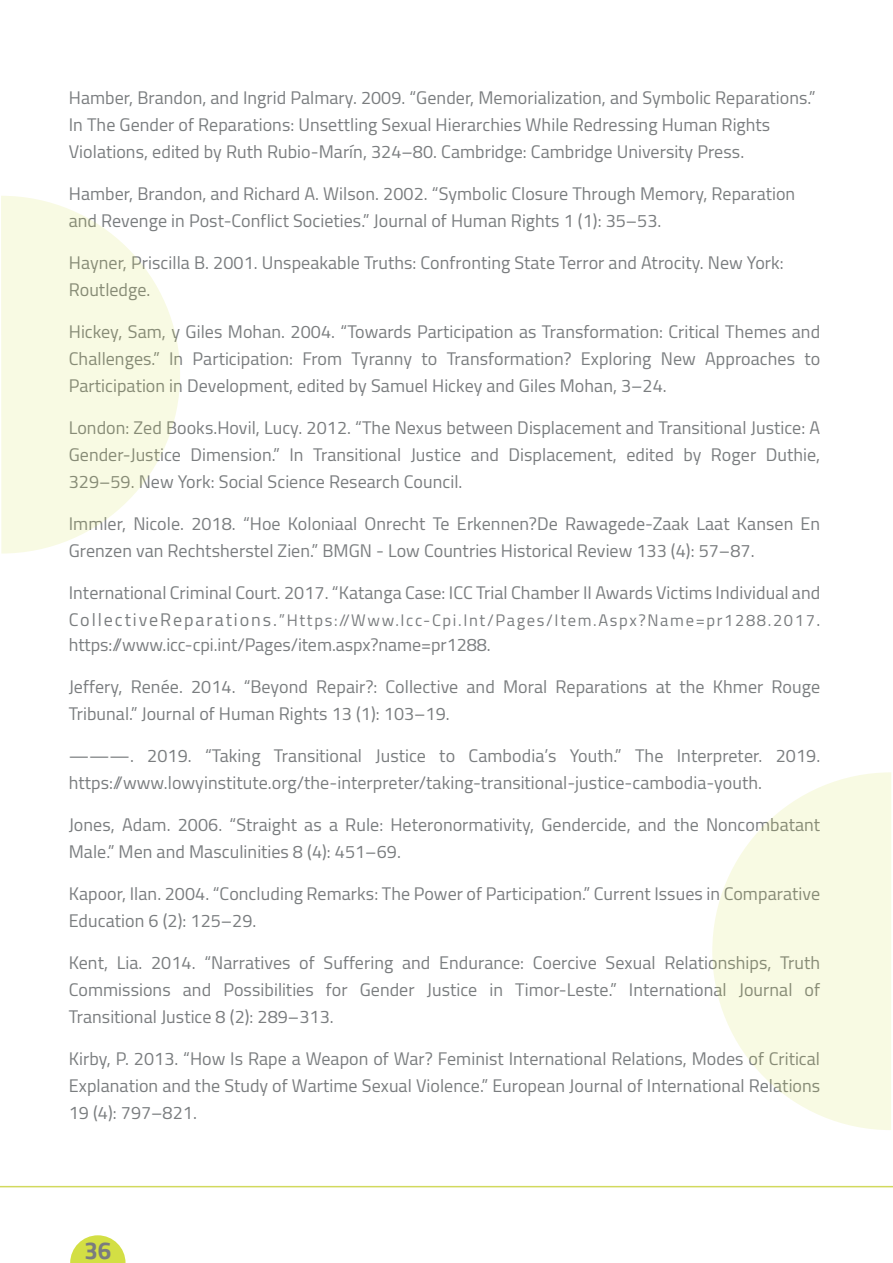
<style>
.page{position:relative;width:893px;height:1263px;background:#fff}
.page>*{position:absolute;margin:0;border:0;box-sizing:border-box;transform-origin:0 0}
.t1{font:700 24px "Cairo";color:#7a7c7f}
.t2{font:18px/27px "Cairo";letter-spacing:.005em;color:#7a7d7f}
.t3{font:16.5px "Cairo";letter-spacing:.1em;color:#7a7d7f}
.s1{font-size:18px}
</style>
<div class="page">
<svg style="left:70px;top:1235px;width:56px;height:28px"></svg>
<svg style="left:1px;top:196px;width:179px;height:357px;fill:#f8fae3"></svg>
<svg style="left:712px;top:772px;width:179px;height:358px;fill:#f8fae3"></svg>
<hr style="left:0;top:1186px;width:893px;height:1px;background:#d2d95e">
<p class="t2" style="left:69px;top:84px;width:748px">Hamber, Brandon, and Ingrid Palmary. 2009. “Gender, Memorialization, and Symbolic Reparations.”<br>In The Gender of Reparations: Unsettling Sexual Hierarchies While Redressing Human Rights<br>Violations, edited by Ruth Rubio-Marín, 324–80. Cambridge: Cambridge University Press.</p>
<p class="t2" style="left:69px;top:180px;width:728px">Hamber, Brandon, and Richard A. Wilson. 2002. “Symbolic Closure Through Memory, Reparation and Revenge in Post-Conflict Societies.” Journal of Human Rights 1 (1): 35–53.</p>
<p class="t2" style="left:69px;top:249px;width:717px">Hayner, Priscilla B. 2001. Unspeakable Truths: Confronting State Terror and Atrocity. New York:<br>Routledge.</p>
<p class="t2" style="left:69px;top:318px;width:753px;text-align:justify">Hickey, Sam, y Giles Mohan. 2004. “Towards Participation as Transformation: Critical Themes and Challenges.” In Participation: From Tyranny to Transformation? Exploring New Approaches to Participation in Development, edited by Samuel Hickey and Giles Mohan, 3–24.</p>
<p class="t2" style="left:69px;top:414px;width:753px;text-align:justify">London: Zed Books.Hovil, Lucy. 2012. “The Nexus between Displacement and Transitional Justice: A Gender-Justice Dimension.” In Transitional Justice and Displacement, edited by Roger Duthie, 329–59. New York: Social Science Research Council.</p>
<p class="t2" style="left:69px;top:510px;width:753px">Immler, Nicole. 2018. “Hoe Koloniaal Onrecht Te Erkennen?De Rawagede-Zaak Laat Kansen En<br>Grenzen van Rechtsherstel Zien.” BMGN - Low Countries Historical Review 133 (4): 57–87.</p>
<p class="t2" style="left:69px;top:579px;width:753px">International Criminal Court. 2017. “Katanga Case: ICC Trial Chamber II Awards Victims Individual and</p>
<p class="t3" style="left:69px;top:606px;width:753px"><span class="s1">CollectiveReparations.</span>”Https://Www.Icc-Cpi.Int/Pages/Item.Aspx?Name=pr1288.2017<span class="s1">.</span></p>
<p class="t2" style="left:69px;top:631px;width:423px">https://www.icc-cpi.int/Pages/item.aspx?name=pr1288.</p>
<p class="t2" style="left:69px;top:673px;width:753px">Jeffery, Renée. 2014. “Beyond Repair?: Collective and Moral Reparations at the Khmer Rouge<br>Tribunal.” Journal of Human Rights 13 (1): 103–19.</p>
<p class="t2" style="left:69px;top:742px;width:753px">———. 2019. “Taking Transitional Justice to Cambodia’s Youth.” The Interpreter. 2019. https://www.lowyinstitute.org/the-interpreter/taking-transitional-justice-cambodia-youth.</p>
<p class="t2" style="left:69px;top:811px;width:753px">Jones, Adam. 2006. “Straight as a Rule: Heteronormativity, Gendercide, and the Noncombatant<br>Male.” Men and Masculinities 8 (4): 451–69.</p>
<p class="t2" style="left:69px;top:880px;width:753px">Kapoor, Ilan. 2004. “Concluding Remarks: The Power of Participation.” Current Issues in Comparative<br>Education 6 (2): 125–29.</p>
<p class="t2" style="left:69px;top:949px;width:753px;text-align:justify">Kent, Lia. 2014. “Narratives of Suffering and Endurance: Coercive Sexual Relationships, Truth Commissions and Possibilities for Gender Justice in Timor-Leste.” International Journal of Transitional Justice 8 (2): 289–313.</p>
<p class="t2" style="left:69px;top:1045px;width:753px;text-align:justify">Kirby, P. 2013. “How Is Rape a Weapon of War? Feminist International Relations, Modes of Critical Explanation and the Study of Wartime Sexual Violence.” European Journal of International Relations 19 (4): 797–821.</p>
<h1 class="t1" style="left:84px;top:1237px;width:28px">36</h1>
</div>
